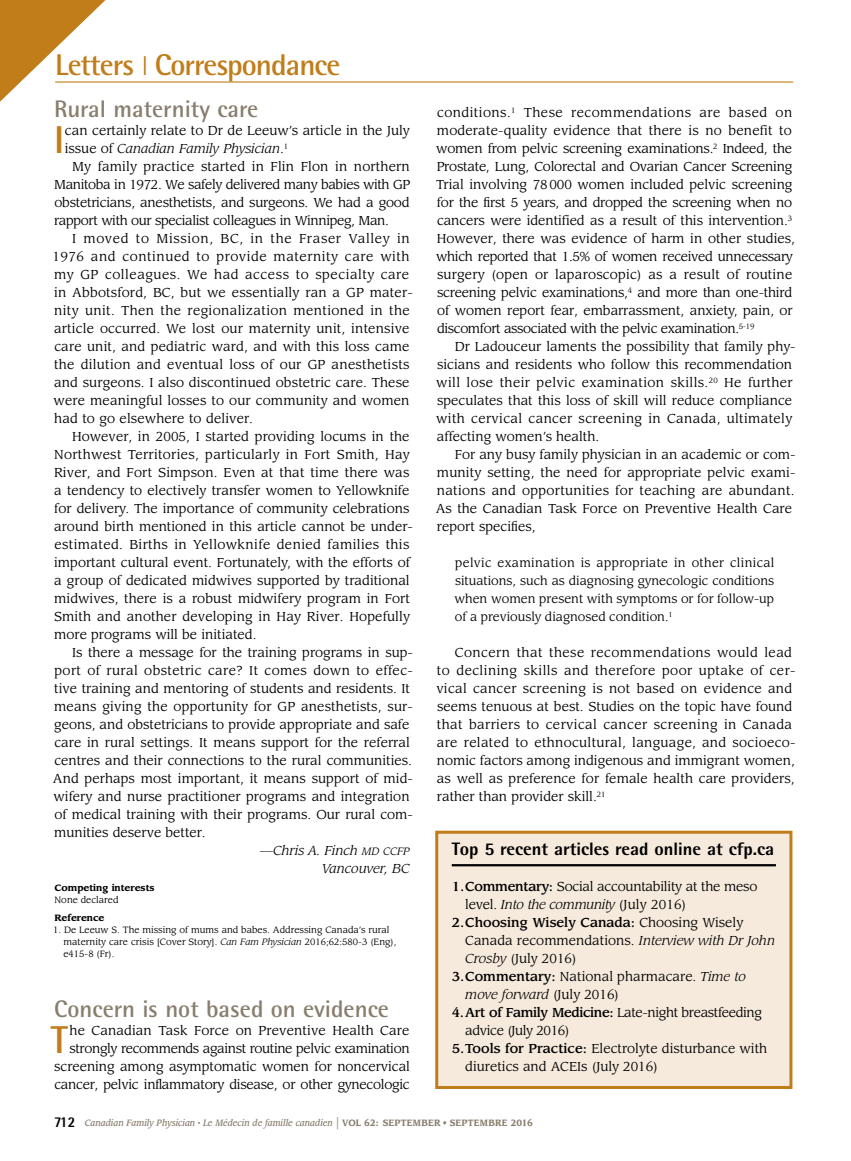
<style>
.page{position:relative;width:851px;height:1161px;background:#fff}
.page>*{position:absolute;margin:0;border:0;box-sizing:border-box;transform-origin:0 0}
.t1{font:700 38.85px "Rotis Semi Sans Std";color:#c17d19}
.t2{font:700 30px "Rotis Semi Sans Std";letter-spacing:-.03em;color:#c17d19}
.t3{font:700 24px "Rotis Semi Sans Std";color:#887e6e}
.t4{font:800 18px "Rotis Semi Sans Std";color:#000}
.t5{font:12.75px/18px "Leawood Std";color:#000}
.t6{font:12.75px/18px "Leawood Std";letter-spacing:.025em;color:#000}
.t7{font:12.75px/18px "Leawood Std";letter-spacing:-.02em;color:#000;text-align:right}
.t8{font:12.75px "Leawood Std";letter-spacing:-.03em;color:#000}
.t9{font:12.75px "Leawood Std";letter-spacing:.03em;color:#000}
.t10{font:italic 12.75px "Leawood Std";color:#000}
.t11{font:12.75px "Leawood Std";letter-spacing:.04em;color:#000}
.t12{font:12.75px "Leawood Std";letter-spacing:.02em;color:#000}
.t13{font:12.75px "Leawood Std";letter-spacing:.05em;color:#000}
.t14{font:500 12.75px "Leawood Std";color:#000}
.t15{font:12px/18px "Leawood Std";color:#000;text-align:justify}
.t16{font:9px/12px "Leawood Std";color:#000}
.t17{font:italic 500 9px "Leawood Std";color:#887e6e;scale:.9 1}
.t18{font:700 9px "Leawood Std";color:#000}
.s1{font-size:21px}
.s2{font-style:normal}
.s3{font-size:10.5px}
.s4{font-style:italic}
.s5{font-weight:500}
.s6{font-weight:400}
.s7{font-family:"Rotis Semi Sans Std";font-weight:800;font-style:normal;font-size:15px;color:#000}
.s8{font-weight:400;font-style:normal;font-size:15px}
.s9{font-weight:700;font-style:normal}
.s10{font-weight:400;font-style:normal}
</style>
<div class="page">
<hr style="left:55px;top:81px;width:738px;height:2px;background:#c17d19">
<svg style="left:0;top:0;width:127px;height:102px"></svg>
<div style="left:436px;top:832px;width:354px;height:256px;background:#f6eadc"></div>
<hr style="left:452px;top:864px;width:324px;height:2px;background:#000">
<div style="left:435px;top:831px;width:357px;height:258px;border:3px solid #c17d19"></div>
<h2 class="t2" style="left:55px;top:47px;width:287px">Letters <span class="s1">|</span> Correspondance</h2>
<h3 class="t3" style="left:54px;top:94px;width:206px">Rural maternity care</h3>
<h1 class="t1" style="left:54px;top:116px;width:12px">I</h1>
<p class="t5" style="left:65px;top:122px;width:346px">can certainly relate to Dr de Leeuw’s article in the July</p>
<p class="t10" style="left:65px;top:141px;width:225px"><span class="s2">issue of</span> Canadian Family Physician<span class="s2">.</span><sup>1</sup></p>
<p class="t5" style="left:72px;top:158px;width:339px">My family practice started in Flin Flon in northern</p>
<p class="t8" style="left:54px;top:177px;width:357px">Manitoba in 1972. We safely delivered many babies with GP</p>
<p class="t7" style="left:54px;top:194px;width:357px">obstetricians, anesthetists, and surgeons. We had a good</p>
<p class="t8" style="left:54px;top:213px;width:336px">rapport with our specialist colleagues in Winnipeg, Man.</p>
<p class="t13" style="left:72px;top:231px;width:339px">I moved to Mission, BC, in the Fraser Valley in</p>
<p class="t11" style="left:52px;top:249px;width:359px">1976 and continued to provide maternity care with</p>
<p class="t11" style="left:54px;top:267px;width:356px">my GP colleagues. We had access to specialty care</p>
<p class="t5" style="left:54px;top:284px;width:360px">in Abbotsford, BC, but we essentially ran a GP mater-</p>
<p class="t9" style="left:54px;top:303px;width:357px">nity unit. Then the regionalization mentioned in the</p>
<p class="t5" style="left:54px;top:320px;width:357px">article occurred. We lost our maternity unit, intensive</p>
<p class="t5" style="left:54px;top:338px;width:356px">care unit, and pediatric ward, and with this loss came</p>
<p class="t12" style="left:54px;top:357px;width:357px">the dilution and eventual loss of our GP anesthetists</p>
<p class="t5" style="left:54px;top:374px;width:357px">and surgeons. I also discontinued obstetric care. These</p>
<p class="t5" style="left:54px;top:392px;width:357px">were meaningful losses to our community and women</p>
<p class="t5" style="left:54px;top:410px;width:200px">had to go elsewhere to deliver.</p>
<p class="t5" style="left:72px;top:428px;width:339px">However, in 2005, I started providing locums in the</p>
<p class="t6" style="left:54px;top:446px;width:357px">Northwest Territories, particularly in Fort Smith, Hay</p>
<p class="t5" style="left:54px;top:464px;width:357px">River, and Fort Simpson. Even at that time there was</p>
<p class="t5" style="left:54px;top:482px;width:357px">a tendency to electively transfer women to Yellowknife</p>
<p class="t5" style="left:54px;top:500px;width:357px">for delivery. The importance of community celebrations</p>
<p class="t5" style="left:54px;top:518px;width:360px">around birth mentioned in this article cannot be under-</p>
<p class="t9" style="left:54px;top:537px;width:356px">estimated. Births in Yellowknife denied families this</p>
<p class="t5" style="left:54px;top:554px;width:357px">important cultural event. Fortunately, with the efforts of</p>
<p class="t5" style="left:54px;top:572px;width:357px">a group of dedicated midwives supported by traditional</p>
<p class="t5" style="left:54px;top:590px;width:357px">midwives, there is a robust midwifery program in Fort</p>
<p class="t5" style="left:54px;top:608px;width:357px">Smith and another developing in Hay River. Hopefully</p>
<p class="t5" style="left:54px;top:626px;width:204px">more programs will be initiated.</p>
<p class="t5" style="left:72px;top:644px;width:342px">Is there a message for the training programs in sup-</p>
<p class="t9" style="left:54px;top:663px;width:360px">port of rural obstetric care? It comes down to effec-</p>
<p class="t5" style="left:54px;top:680px;width:357px">tive training and mentoring of students and residents. It</p>
<p class="t5" style="left:54px;top:698px;width:360px">means giving the opportunity for GP anesthetists, sur-</p>
<p class="t5" style="left:54px;top:716px;width:357px">geons, and obstetricians to provide appropriate and safe</p>
<p class="t5" style="left:54px;top:734px;width:357px">care in rural settings. It means support for the referral</p>
<p class="t5" style="left:54px;top:752px;width:359px">centres and their connections to the rural communities.</p>
<p class="t5" style="left:53px;top:770px;width:361px">And perhaps most important, it means support of mid-</p>
<p class="t5" style="left:54px;top:788px;width:357px">wifery and nurse practitioner programs and integration</p>
<p class="t5" style="left:54px;top:806px;width:360px">of medical training with their programs. Our rural com-</p>
<p class="t5" style="left:54px;top:824px;width:153px">munities deserve better.</p>
<p class="t10" style="left:260px;top:843px;width:151px">—Chris A. Finch <span class="s3">MD CCFP</span></p>
<p class="t10" style="left:322px;top:861px;width:89px">Vancouver, BC</p>
<p class="t18" style="left:54px;top:882px;width:102px">Competing interests</p>
<p class="t16" style="left:54px;top:894px;width:65px">None declared</p>
<p class="t18" style="left:55px;top:912px;width:51px">Reference</p>
<p class="t16" style="left:63px;top:924px;width:334px;text-indent:-10px">1. De Leeuw S. The missing of mums and babes. Addressing Canada’s rural maternity care crisis [Cover Story]. <span class="s4">Can Fam Physician</span> 2016;62:580-3 (Eng), e415-8 (Fr).</p>
<h3 class="t3" style="left:54px;top:994px;width:336px">Concern is not based on evidence</h3>
<h1 class="t1" style="left:51px;top:1016px;width:19px">T</h1>
<p class="t7" style="left:54px;top:1022px;width:357px">he Canadian Task Force on Preventive Health Care strongly recommends against routine pelvic examination screening among asymptomatic women for noncervical cancer, pelvic inflammatory disease, or other gynecologic</p>
<p class="t5" style="left:436px;top:104px;width:360px">conditions.<sup>1</sup> These recommendations are based on moderate-quality evidence that there is no benefit to women from pelvic screening examinations.<sup>2</sup> Indeed, the Prostate, Lung, Colorectal and Ovarian Cancer Screening Trial involving 78000 women included pelvic screening for the first 5 years, and dropped the screening when no cancers were identified as a result of this intervention.<sup>3<br></sup>However, there was evidence of harm in other studies, which reported that 1.5% of women received unnecessary surgery (open or laparoscopic) as a result of routine screening pelvic examinations,<sup>4</sup> and more than one-third of women report fear, embarrassment, anxiety, pain, or discomfort associated with the pelvic examination.<sup>5-19</sup></p>
<p class="t5" style="left:436px;top:338px;width:361px;text-indent:18px">Dr Ladouceur laments the possibility that family phy&shy;sicians and residents who follow this recommendation will lose their pelvic examination skills.<sup>20</sup> He further speculates that this loss of skill will reduce compliance with cervical cancer screening in Canada, ultimately affecting women’s health.</p>
<p class="t5" style="left:435px;top:446px;width:361px;text-indent:19px">For any busy family physician in an academic or com&shy;munity setting, the need for appropriate pelvic exami&shy;nations and opportunities for teaching are abundant.<br>As the Canadian Task Force on Preventive Health Care report specifies,</p>
<p class="t15" style="left:454px;top:554px;width:321px">pelvic examination is appropriate in other clinical situations, such as diagnosing gynecologic conditions when women present with symptoms or for follow-up of a previously diagnosed condition.<sup>1</sup></p>
<p class="t6" style="left:436px;top:644px;width:361px;text-indent:19px">Concern that these recommendations would lead to declining skills and therefore poor uptake of cer&shy;vical cancer screening is not based on evidence and seems tenuous at best. Studies on the topic have found that barriers to cervical cancer screening in Canada are related to ethnocultural, language, and socioeco&shy;nomic factors among indigenous and immigrant women, as well as preference for female health care providers, rather than provider skill.<sup>21</sup></p>
<h3 class="t4" style="left:452px;top:838px;width:324px">Top 5 recent articles read online at cfp.ca</h3>
<p class="t7" style="left:452px;top:878px;width:307px"><span class="s5">1.Commentary:</span> Social accountability at the meso</p>
<p class="t5" style="left:465px;top:896px;width:222px">level. <span class="s4">Into the community</span> (July 2016)</p>
<p class="t14" style="left:452px;top:915px;width:293px">2.Choosing Wisely Canada: <span class="s6">Choosing Wisely</span></p>
<p class="t5" style="left:465px;top:932px;width:311px">Canada recommendations. <span class="s4">Interview with Dr John</span></p>
<p class="t5" style="left:465px;top:950px;width:113px"><span class="s4">Crosby</span> (July 2016)</p>
<p class="t5" style="left:452px;top:968px;width:296px"><span class="s5">3.Commentary:</span> National pharmacare. <span class="s4">Time to</span></p>
<p class="t10" style="left:465px;top:987px;width:155px">move forward <span class="s2">(July 2016)</span></p>
<p class="t8" style="left:452px;top:1005px;width:312px"><span class="s5">4.Art of Family Medicine:</span> Late-night breastfeeding</p>
<p class="t8" style="left:465px;top:1023px;width:106px">advice (July 2016)</p>
<p class="t5" style="left:452px;top:1040px;width:317px"><span class="s5">5.Tools for Practice:</span> Electrolyte disturbance with</p>
<p class="t5" style="left:465px;top:1058px;width:194px">diuretics and ACEIs (July 2016)</p>
<p class="t17" style="left:54px;top:1118px;width:533px"><span class="s7">712</span> Canadian Family Physician <sup>•</sup> Le Médecin de famille canadien <span class="s8">|</span> <span class="s9">Vol 62: september</span> <span class="s10">•</span> <span class="s9">septembre 2016</span></p>
</div>
